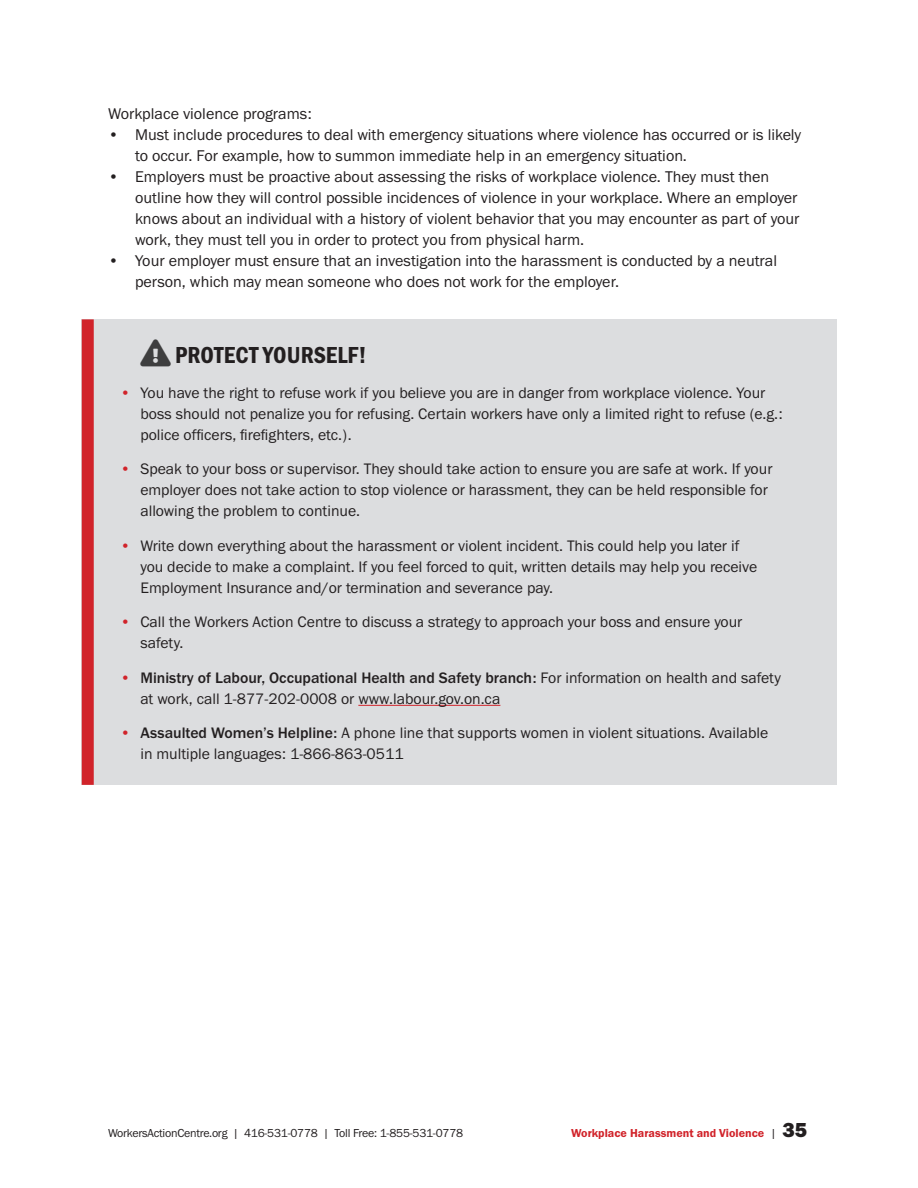
<style>
.page{position:relative;width:918px;height:1188px;background:#fff}
.page>*{position:absolute;margin:0;border:0;box-sizing:border-box;transform-origin:0 0}
.t1{font:24px "Franklin Gothic URW Con Dem";color:#231f20}
.t2{font:16.2px/21px "Franklin Gothic URW Boo";color:#231f20}
.t3{font:15.75px/21px "Franklin Gothic URW Boo";color:#231f20}
.t4{font:500 15.75px "Franklin Gothic URW";color:#231f20}
.t5{font:12px "Franklin Gothic URW Boo";letter-spacing:-.02em;color:#231f20}
.t6{font:12px "Franklin Gothic URW Dem";color:#d1232a}
.s1{color:#3e3e3f}
.s2{color:#d1232a}
.s3{font-family:"Franklin Gothic URW Boo";font-weight:400;color:#d1232a}
.s4{font-family:"Franklin Gothic URW Boo";font-weight:400}
.s5{font-family:"Franklin Gothic URW";font-weight:500}
.s6{font-family:"Franklin Gothic URW Boo";color:#231f20}
.s7{font-family:"Franklin Gothic URW Hea";font-size:21px;color:#231f20}
</style>
<div class="page">
<div style="left:81px;top:319px;width:756px;height:466px;background:#dcdddf"></div>
<div style="left:82px;top:319px;width:12px;height:466px;background:#d1232a"></div>
<hr style="left:358px;top:705px;width:142px;height:1px;background:#d1232a">
<p class="t2" style="left:108px;top:103px;width:205px">Workplace violence programs:</p>
<p class="t2" style="left:135px;top:124px;width:668px;text-indent:-27px">• Must include procedures to deal with emergency situations where violence has occurred or is likely to occur. For example, how to summon immediate help in an emergency situation.</p>
<p class="t2" style="left:135px;top:166px;width:666px;text-indent:-27px">• Employers must be proactive about assessing the risks of workplace violence. They must then outline how they will control possible incidences of violence in your workplace. Where an employer knows about an individual with a history of violent behavior that you may encounter as part of your work, they must tell you in order to protect you from physical harm.</p>
<p class="t2" style="left:135px;top:250px;width:644px;text-indent:-27px">• Your employer must ensure that an investigation into the harassment is conducted by a neutral person, which may mean someone who does not work for the employer.</p>
<h1 class="t1" style="left:140px;top:339px;width:228px"><span class="s1">❑</span> PROTECT YOURSELF!</h1>
<p class="t3" style="left:140px;top:382px;width:644px;text-indent:-20px"><span class="s2">•</span> You have the right to refuse work if you believe you are in danger from workplace violence. Your boss should not penalize you for refusing. Certain workers have only a limited right to refuse (e.g.: police officers, firefighters, etc.).</p>
<p class="t3" style="left:140px;top:458px;width:634px;text-indent:-20px"><span class="s2">•</span> Speak to your boss or supervisor. They should take action to ensure you are safe at work. If your employer does not take action to stop violence or harassment, they can be held responsible for allowing the problem to continue.</p>
<p class="t3" style="left:140px;top:535px;width:618px;text-indent:-20px"><span class="s2">•</span> Write down everything about the harassment or violent incident. This could help you later if you decide to make a complaint. If you feel forced to quit, written details may help you receive<br>Employment Insurance and/or termination and severance pay.</p>
<p class="t3" style="left:140px;top:611px;width:604px;text-indent:-20px"><span class="s2">•</span> Call the Workers Action Centre to discuss a strategy to approach your boss and ensure your safety.</p>
<p class="t4" style="left:120px;top:668px;width:662px"><span class="s3">•</span> Ministry of Labour, Occupational Health and Safety branch: <span class="s4">For information on health and safety</span></p>
<p class="t3" style="left:140px;top:688px;width:362px">at work, call 1-877-202-0008 or www.labour.gov.on.ca</p>
<p class="t3" style="left:140px;top:722px;width:629px;text-indent:-20px"><span class="s2">•</span> <span class="s5">Assaulted Women’s Helpline:</span> A phone line that supports women in violent situations. Available in multiple languages: 1-866-863-0511</p>
<p class="t5" style="left:108px;top:1126px;width:357px">WorkersActionCentre.org | 416-531-0778 | Toll Free: 1-855-531-0778</p>
<p class="t6" style="left:571px;top:1126px;width:237px">Workplace Harassment and Violence <span class="s6">|</span> <span class="s7">35</span></p>
</div>
